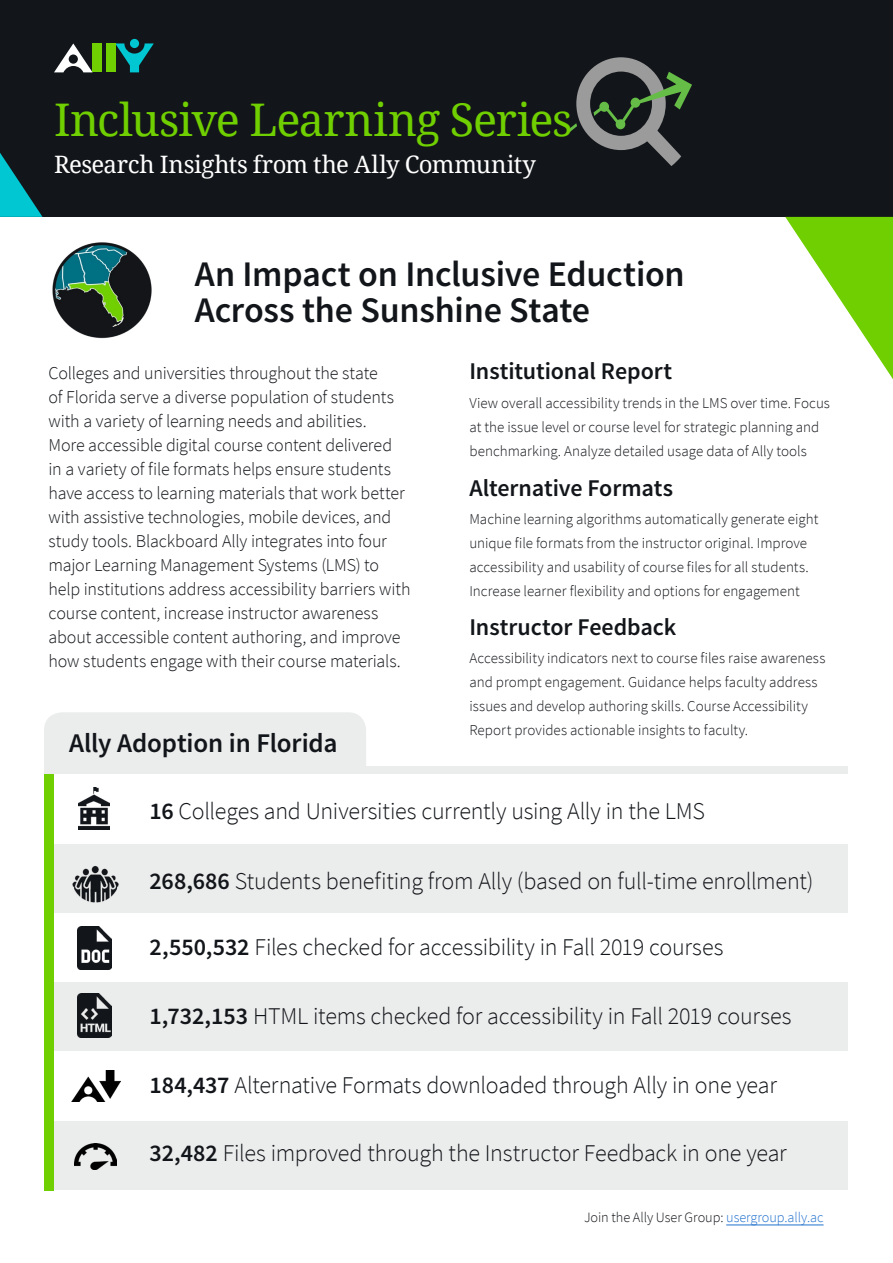
<style>
.page{position:relative;width:893px;height:1263px;background:#fff}
.page>*{position:absolute;margin:0;border:0;box-sizing:border-box;transform-origin:0 0}
.t1{font:45px "Noto Serif";letter-spacing:-.025em;color:#70cf00}
.t2{font:600 36px/36px "Source Sans Pro";letter-spacing:-.005em;color:#121519}
.t3{font:600 27px "Source Sans Pro";letter-spacing:-.005em;color:#121519}
.t4{font:300 24px "Source Sans Pro";letter-spacing:-.01em;color:#121519}
.t5{font:600 24px "Source Sans Pro";letter-spacing:-.005em;color:#121519}
.t6{font:24px "Noto Serif";letter-spacing:-.015em;color:#fff}
.t7{font:300 18px/24px "Source Sans Pro";letter-spacing:-.01em;color:#121519}
.t8{font:300 15px/24px "Source Sans Pro";color:#121519}
.t9{font:300 14.25px "Source Sans Pro";letter-spacing:-.005em;color:#121519}
.s1{font-weight:600}
.s2{color:#2272ce}
</style>
<div class="page">
<div style="left:0;top:0;width:893px;height:217px;background:#121519"></div>
<svg style="left:0;top:153px;width:43px;height:64px"></svg>
<svg style="left:115px;top:39px;width:39px;height:33px"></svg>
<svg style="left:54px;top:43px;width:39px;height:29px"></svg>
<div style="left:93px;top:43px;width:9px;height:29px;background:#70cf00"></div>
<div style="left:106px;top:43px;width:9px;height:29px;background:#70cf00"></div>
<svg style="left:785px;top:217px;width:108px;height:162px"></svg>
<div style="left:44px;top:712px;width:322px;height:109px;background:#ebecec;border-radius:18px"></div>
<div style="left:44px;top:767px;width:803px;height:423px;background:#ebecec"></div>
<svg style="left:568px;top:57px;width:124px;height:109px"></svg>
<img style="left:52px;top:242px;width:100px;height:97px">
<div style="left:54px;top:774px;width:793px;height:69px;background:#fff"></div>
<img style="left:79px;top:788px;width:30px;height:42px">
<div style="left:54px;top:913px;width:793px;height:69px;background:#fff"></div>
<img style="left:72px;top:866px;width:47px;height:37px">
<div style="left:54px;top:1051px;width:793px;height:70px;background:#fff"></div>
<img style="left:78px;top:927px;width:33px;height:42px">
<img style="left:77px;top:994px;width:34px;height:43px">
<img style="left:71px;top:1070px;width:50px;height:32px">
<img style="left:75px;top:1143px;width:42px;height:27px">
<div style="left:44px;top:774px;width:10px;height:417px;background:#70cf00"></div>
<hr style="left:726px;top:1224px;width:97px;height:1px;background:#2272ce">
<h1 class="t1" style="left:54px;top:89px;width:520px">Inclusive Learning Series</h1>
<h1 class="t6" style="left:54px;top:148px;width:483px">Research Insights from the Ally Community</h1>
<h2 class="t2" style="left:195px;top:257px;width:491px">An Impact on Inclusive Eduction<br>Across the Sunshine State</h2>
<p class="t7" style="left:48px;top:361px;width:364px">Colleges and universities throughout the state<br>of Florida serve a diverse population of students with a variety of learning needs and abilities.<br>More accessible digital course content delivered<br>in a variety of file formats helps ensure students have access to learning materials that work better with assistive technologies, mobile devices, and study tools. Blackboard Ally integrates into four major Learning Management Systems (LMS) to help institutions address accessibility barriers with course content, increase instructor awareness about accessible content authoring, and improve how students engage with their course materials.</p>
<h3 class="t3" style="left:69px;top:726px;width:270px">Ally Adoption in Florida</h3>
<h3 class="t5" style="left:469px;top:355px;width:204px">Institutional Report</h3>
<p class="t8" style="left:469px;top:391px;width:362px">View overall accessibility trends in the LMS over time. Focus at the issue level or course level for strategic planning and benchmarking. Analyze detailed usage data of Ally tools</p>
<h3 class="t5" style="left:469px;top:473px;width:205px">Alternative Formats</h3>
<p class="t8" style="left:469px;top:507px;width:350px">Machine learning algorithms automatically generate eight unique file formats from the instructor original. Improve accessibility and usability of course files for all students.<br>Increase learner flexibility and options for engagement</p>
<h3 class="t5" style="left:469px;top:611px;width:208px">Instructor Feedback</h3>
<p class="t8" style="left:469px;top:646px;width:357px">Accessibility indicators next to course files raise awareness and prompt engagement. Guidance helps faculty address issues and develop authoring skills. Course Accessibility Report provides actionable insights to faculty.</p>
<p class="t4" style="left:150px;top:797px;width:557px"><span class="s1">16</span> Colleges and Universities currently using Ally in the LMS</p>
<p class="t4" style="left:150px;top:866px;width:665px"><span class="s1">268,686</span> Students benefiting from Ally (based on full-time enrollment)</p>
<p class="t4" style="left:150px;top:933px;width:575px"><span class="s1">2,550,532</span> Files checked for accessibility in Fall 2019 courses</p>
<p class="t4" style="left:150px;top:1001px;width:643px"><span class="s1">1,732,153</span> HTML items checked for accessibility in Fall 2019 courses</p>
<p class="t4" style="left:150px;top:1070px;width:629px"><span class="s1">184,437</span> Alternative Formats downloaded through Ally in one year</p>
<p class="t4" style="left:150px;top:1139px;width:639px"><span class="s1">32,482</span> Files improved through the Instructor Feedback in one year</p>
<p class="t9" style="left:584px;top:1209px;width:241px">Join the Ally User Group: <span class="s2">usergroup.ally.ac</span></p>
</div>
